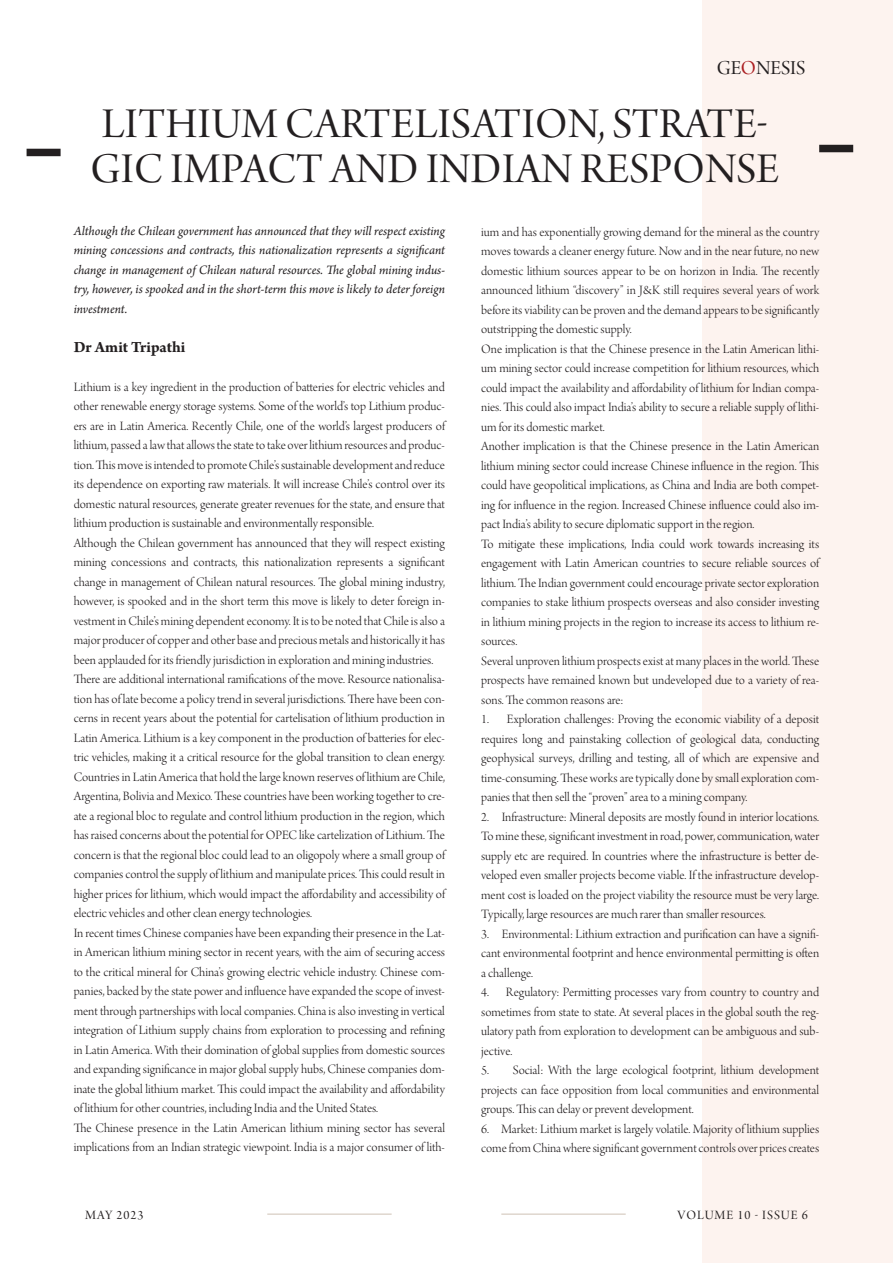
<style>
.page{position:relative;width:893px;height:1263px;background:#fff}
.page>*{position:absolute;margin:0;border:0;box-sizing:border-box;transform-origin:0 0}
.Title_98_pt___Center{font:45px/45px "Arno Pro Display";letter-spacing:.01em;color:#231f20}
.t1{font:21px "Arno Pro Display";color:#231f20}
.t2{font:700 16.5px "Arno Pro";color:#231f20}
.t3{font:13.5px/19.5px "Arno Pro Light Display";color:#231f20;text-align:justify}
.t4{font:italic 13.5px/19.5px "Arno Pro";letter-spacing:-.005em;color:#231f20;text-align:justify}
.t5{font:13.5px "Arno Pro Display";letter-spacing:.07em;color:#231f20}
.s1{color:#ab1e21}
</style>
<div class="page">
<div style="left:703px;top:0;width:190px;height:1263px;background:#fdf3ef"></div>
<hr style="left:267px;top:1213px;width:125px;height:2px;background:#ded6cd">
<hr style="left:501px;top:1213px;width:125px;height:2px;background:#ded6cd">
<div style="left:27px;top:149px;width:34px;height:7px;background:#231f20"></div>
<div style="left:819px;top:145px;width:34px;height:7px;background:#231f20"></div>
<h2 class="t1" style="left:717px;top:56px;width:90px">GE<span class="s1">O</span>NESIS</h2>
<p class="Title_98_pt___Center" style="left:90px;top:104px;width:690px">LITHIUM CARTELISATION, STRATE-<br>GIC IMPACT AND INDIAN RESPONSE</p>
<p class="t4" style="left:74px;top:221px;width:373px">Although the Chilean government has announced that they will respect existing mining concessions and contracts, this nationalization represents a significant change in management of Chilean natural resources. The global mining indus&shy;try, however, is spooked and in the short-term this move is likely to deter foreign investment.</p>
<p class="t2" style="left:74px;top:337px;width:113px">Dr Amit Tripathi</p>
<p class="t3" style="left:74px;top:378px;width:373px">Lithium is a key ingredient in the production of batteries for electric vehicles and other renewable energy storage systems. Some of the world’s top Lithium produc&shy;ers are in Latin America. Recently Chile, one of the world’s largest producers of lithium, passed a law that allows the state to take over lithium resources and produc&shy;tion. This move is intended to promote Chile’s sustainable development and reduce its dependence on exporting raw materials. It will increase Chile’s control over its domestic natural resources, generate greater revenues for the state, and ensure that lithium production is sustainable and environmentally responsible.</p>
<p class="t3" style="left:74px;top:534px;width:373px">Although the Chilean government has announced that they will respect existing mining concessions and contracts, this nationalization represents a significant change in management of Chilean natural resources. The global mining industry, however, is spooked and in the short term this move is likely to deter foreign in&shy;vestment in Chile’s mining dependent economy. It is to be noted that Chile is also a major producer of copper and other base and precious metals and historically it has been applauded for its friendly jurisdiction in exploration and mining industries.</p>
<p class="t3" style="left:74px;top:670px;width:373px">There are additional international ramifications of the move. Resource nationalisa&shy;tion has of late become a policy trend in several jurisdictions. There have been con&shy;cerns in recent years about the potential for cartelisation of lithium production in Latin America. Lithium is a key component in the production of batteries for elec&shy;tric vehicles, making it a critical resource for the global transition to clean energy.<br>Countries in Latin America that hold the large known reserves of lithium are Chile, Argentina, Bolivia and Mexico. These countries have been working together to cre&shy;ate a regional bloc to regulate and control lithium production in the region, which has raised concerns about the potential for OPEC like cartelization of Lithium. The concern is that the regional bloc could lead to an oligopoly where a small group of companies control the supply of lithium and manipulate prices. This could result in higher prices for lithium, which would impact the affordability and accessibility of electric vehicles and other clean energy technologies.</p>
<p class="t3" style="left:74px;top:924px;width:373px">In recent times Chinese companies have been expanding their presence in the Lat&shy;in American lithium mining sector in recent years, with the aim of securing access to the critical mineral for China’s growing electric vehicle industry. Chinese com&shy;panies, backed by the state power and influence have expanded the scope of invest&shy;ment through partnerships with local companies. China is also investing in vertical integration of Lithium supply chains from exploration to processing and refining in Latin America. With their domination of global supplies from domestic sources and expanding significance in major global supply hubs, Chinese companies dom&shy;inate the global lithium market. This could impact the availability and affordability of lithium for other countries, including India and the United States.</p>
<p class="t3" style="left:74px;top:1119px;width:373px">The Chinese presence in the Latin American lithium mining sector has several implications from an Indian strategic viewpoint. India is a major consumer of lith-</p>
<p class="t3" style="left:481px;top:223px;width:340px">ium and has exponentially growing demand for the mineral as the country moves towards a cleaner energy future. Now and in the near future, no new domestic lithium sources appear to be on horizon in India. The recently announced lithium “discovery” in J&amp;K still requires several years of work before its viability can be proven and the demand appears to be significantly outstripping the domestic supply.</p>
<p class="t3" style="left:481px;top:340px;width:340px">One implication is that the Chinese presence in the Latin American lithi&shy;um mining sector could increase competition for lithium resources, which could impact the availability and affordability of lithium for Indian compa&shy;nies. This could also impact India’s ability to secure a reliable supply of lithi&shy;um for its domestic market.</p>
<p class="t3" style="left:481px;top:437px;width:340px">Another implication is that the Chinese presence in the Latin American lithium mining sector could increase Chinese influence in the region. This could have geopolitical implications, as China and India are both compet&shy;ing for influence in the region. Increased Chinese influence could also im&shy;pact India’s ability to secure diplomatic support in the region.</p>
<p class="t3" style="left:481px;top:535px;width:340px">To mitigate these implications, India could work towards increasing its engagement with Latin American countries to secure reliable sources of lithium. The Indian government could encourage private sector exploration companies to stake lithium prospects overseas and also consider investing in lithium mining projects in the region to increase its access to lithium re&shy;sources.</p>
<p class="t3" style="left:481px;top:652px;width:340px">Several unproven lithium prospects exist at many places in the world. These prospects have remained known but undeveloped due to a variety of rea&shy;sons. The common reasons are:</p>
<p class="t3" style="left:481px;top:710px;width:340px">1. Exploration challenges: Proving the economic viability of a deposit requires long and painstaking collection of geological data, conducting geophysical surveys, drilling and testing, all of which are expensive and time-consuming. These works are typically done by small exploration com&shy;panies that then sell the “proven” area to a mining company.</p>
<p class="t3" style="left:481px;top:808px;width:340px">2. Infrastructure: Mineral deposits are mostly found in interior locations.<br>To mine these, significant investment in road, power, communication, water supply etc are required. In countries where the infrastructure is better de&shy;veloped even smaller projects become viable. If the infrastructure develop&shy;ment cost is loaded on the project viability the resource must be very large.<br>Typically, large resources are much rarer than smaller resources.</p>
<p class="t3" style="left:481px;top:925px;width:340px">3. Environmental: Lithium extraction and purification can have a signifi&shy;cant environmental footprint and hence environmental permitting is often a challenge.</p>
<p class="t3" style="left:481px;top:983px;width:340px">4. Regulatory: Permitting processes vary from country to country and sometimes from state to state. At several places in the global south the reg&shy;ulatory path from exploration to development can be ambiguous and sub&shy;jective.</p>
<p class="t3" style="left:481px;top:1061px;width:340px">5. Social: With the large ecological footprint, lithium development projects can face opposition from local communities and environmental groups. This can delay or prevent development.</p>
<p class="t3" style="left:481px;top:1120px;width:340px">6. Market: Lithium market is largely volatile. Majority of lithium supplies come from China where significant government controls over prices creates</p>
<p class="t5" style="left:85px;top:1207px;width:60px">MAY 2023</p>
<p class="t5" style="left:678px;top:1207px;width:132px">VOLUME 10 - ISSUE 6</p>
</div>
